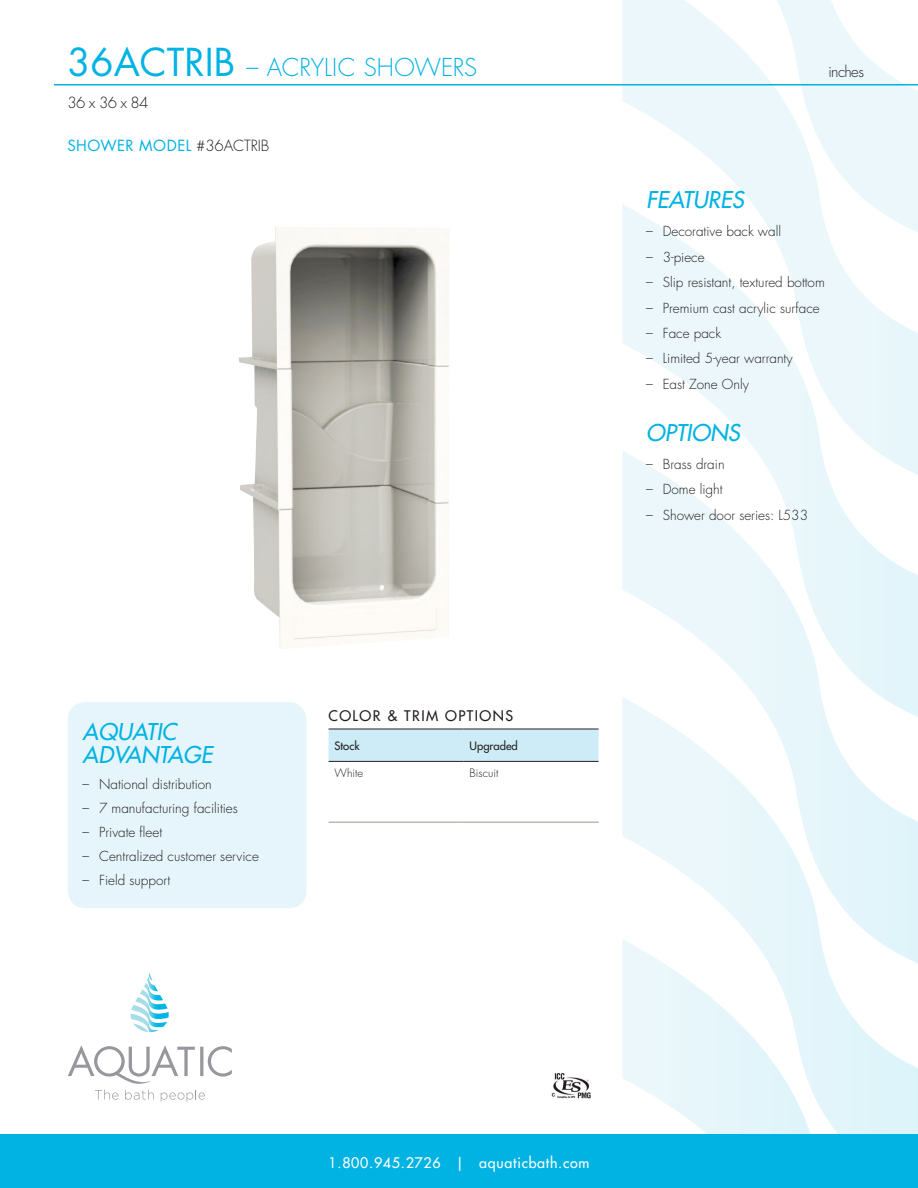
<style>
.page{position:relative;width:918px;height:1188px;background:#fff}
.page>*{position:absolute;margin:0;border:0;box-sizing:border-box;transform-origin:0 0}
.Tub_Name{font:300 24px "Futura Std";color:#00b3e3}
.FEATURES{font:italic 500 22.5px/22.5px "Futura Std";color:#00b3e3}
.Orig_Model_Numbers{font:15px "Futura Std";letter-spacing:.03em;color:#00b3e3}
.Black_Model_Specs{font:300 15px "Futura Std";letter-spacing:-.04em;color:#231f20}
.t1{font:500 14.25px "Futura Std";letter-spacing:.05em;color:#fff}
.t2{font:500 14.25px "Futura Std";letter-spacing:.1em;color:#231f20}
.t3{font:300 13.5px "Futura Std";color:#231f20}
.t4{font:500 11.25px "Futura Std";color:#231f20}
.t5{font:300 11.25px "Futura Std";color:#231f20}
.s1{font-weight:400;font-size:37.5px}
.s2{font-weight:300;color:#231f20}
</style>
<div class="page">
<svg style="left:623px;top:0;width:146px;height:204px"></svg>
<svg style="left:623px;top:204px;width:295px;height:246px"></svg>
<svg style="left:623px;top:450px;width:295px;height:247px"></svg>
<svg style="left:623px;top:697px;width:295px;height:437px"></svg>
<svg style="left:623px;top:939px;width:203px;height:195px"></svg>
<svg style="left:769px;top:0;width:149px;height:238px"></svg>
<div style="left:0;top:1134px;width:918px;height:54px;background:#00b3e3"></div>
<svg style="left:68px;top:1045px;width:164px;height:39px"></svg>
<svg style="left:130px;top:973px;width:39px;height:59px"></svg>
<svg style="left:95px;top:1090px;width:23px;height:10px"></svg>
<svg style="left:125px;top:1090px;width:29px;height:10px"></svg>
<svg style="left:161px;top:1090px;width:44px;height:12px"></svg>
<hr style="left:54px;top:84px;width:864px;height:2px;background:#00b3e3">
<div style="left:68px;top:702px;width:238px;height:206px;background:#e5f5fb;border-radius:18px"></div>
<div style="left:329px;top:730px;width:270px;height:31px;background:#cdecf7"></div>
<hr style="left:329px;top:729px;width:135px;height:1px;background:#231f20">
<hr style="left:464px;top:729px;width:135px;height:1px;background:#231f20">
<hr style="left:329px;top:761px;width:135px;height:1px;background:#231f20">
<hr style="left:464px;top:761px;width:135px;height:1px;background:#231f20">
<hr style="left:329px;top:822px;width:135px;height:1px;background:#a19689">
<hr style="left:464px;top:822px;width:135px;height:1px;background:#a19689">
<img style="left:239px;top:227px;width:210px;height:422px">
<img style="left:551px;top:1073px;width:40px;height:26px">
<p class="Tub_Name" style="left:68px;top:53px;width:411px"><span class="s1">36ACTRIB</span> – ACRYLIC SHOWERS</p>
<p class="Black_Model_Specs" style="left:68px;top:94px;width:83px">36 x 36 x 84</p>
<p class="Orig_Model_Numbers" style="left:68px;top:136px;width:203px">SHOWER MODEL <span class="s2">#36ACTRIB</span></p>
<h2 class="FEATURES" style="left:83px;top:721px;width:131px">AQUATIC<br>ADVANTAGE</h2>
<p class="t3" style="left:83px;top:776px;width:131px">– National distribution</p>
<p class="t3" style="left:83px;top:800px;width:157px">– 7 manufacturing facilities</p>
<p class="t3" style="left:83px;top:824px;width:81px">– Private fleet</p>
<p class="t3" style="left:83px;top:848px;width:178px">– Centralized customer service</p>
<p class="t3" style="left:83px;top:871px;width:89px">– Field support</p>
<p class="t2" style="left:329px;top:707px;width:186px">COLOR &amp; TRIM OPTIONS</p>
<p class="t4" style="left:335px;top:739px;width:26px">Stock</p>
<p class="t4" style="left:470px;top:739px;width:50px">Upgraded</p>
<p class="t5" style="left:335px;top:766px;width:30px">White</p>
<p class="t5" style="left:470px;top:766px;width:30px">Biscuit</p>
<p class="Black_Model_Specs" style="left:828px;top:62px;width:37px">inches</p>
<p class="FEATURES" style="left:646px;top:189px;width:99px">FEATURES</p>
<p class="t3" style="left:646px;top:223px;width:136px">– Decorative back wall</p>
<p class="t3" style="left:646px;top:249px;width:60px">– 3-piece</p>
<p class="t3" style="left:646px;top:274px;width:180px">– Slip resistant, textured bottom</p>
<p class="t3" style="left:646px;top:299px;width:175px">– Premium cast acrylic surface</p>
<p class="t3" style="left:646px;top:325px;width:76px">– Face pack</p>
<p class="t3" style="left:646px;top:350px;width:148px">– Limited 5-year warranty</p>
<p class="t3" style="left:646px;top:375px;width:104px">– East Zone Only</p>
<p class="FEATURES" style="left:646px;top:422px;width:95px">OPTIONS</p>
<p class="t3" style="left:646px;top:456px;width:80px">– Brass drain</p>
<p class="t3" style="left:646px;top:481px;width:78px">– Dome light</p>
<p class="t3" style="left:646px;top:506px;width:163px">– Shower door series: L533</p>
<p class="t1" style="left:329px;top:1153px;width:262px">1.800.945.2726 | aquaticbath.com</p>
</div>
